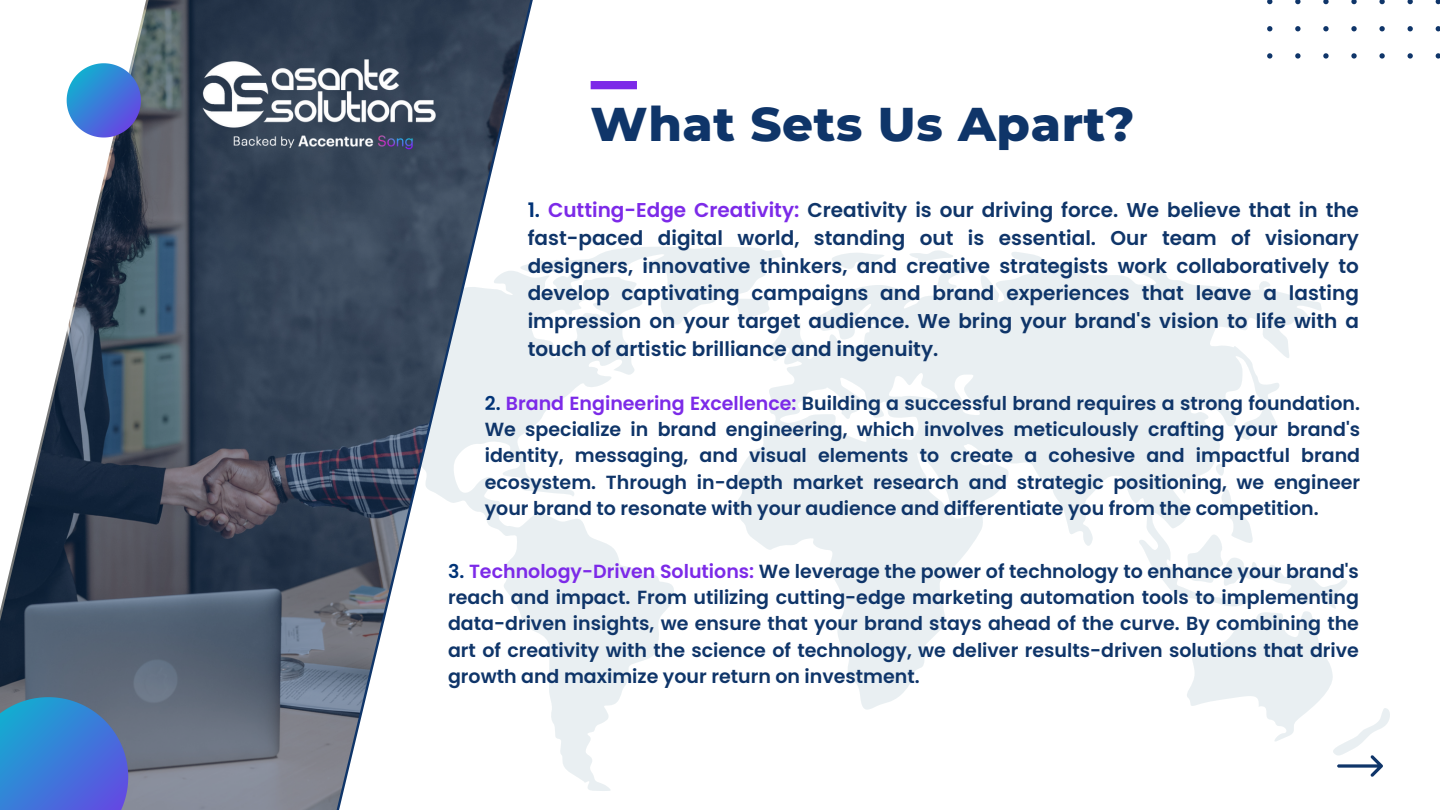
<style>
.page{position:relative;width:1440px;height:810px;background:#fff}
.page>*{position:absolute;margin:0;border:0;box-sizing:border-box;transform-origin:0 0}
.t1{font:800 48.3px "Montserrat";letter-spacing:.015em;color:#0f3569}
.t2{font:600 20px/27.8px "Poppins";color:#0f3569;text-align:justify}
.t3{font:600 19px/26.2px "Poppins";color:#0f3569;text-align:justify}
.s1{color:#037}
.s2{color:#7c2ae8}
</style>
<div class="page">
<svg style="left:735px;top:250px;width:587px;height:460px;fill:#eaf0f2"></svg>
<svg style="left:566px;top:326px;width:108px;height:465px"></svg>
<svg style="left:566px;top:247px;width:221px;height:79px"></svg>
<img style="left:0;top:0;width:566px;height:810px">
<div style="left:591px;top:81px;width:46px;height:8px;background:#7c2ae8"></div>
<svg style="left:1267px;top:0;width:173px;height:59px"></svg>
<svg style="left:1183px;top:485px;width:207px;height:292px"></svg>
<svg style="left:0;top:697px;width:128px;height:113px;background:#3f7ace"></svg>
<svg style="left:67px;top:63px;width:74px;height:75px;background:#5687d2"></svg>
<img style="left:198px;top:54px;width:238px;height:101px">
<p class="t1" style="left:591px;top:94px;width:546px">What Sets Us Apart?</p>
<p class="t2" style="left:528px;top:196px;width:833px"><span class="s1">1.</span> <span class="s2">Cutting-Edge Creativity:</span> Creativity is our driving force. We believe that in the fast-paced digital world, standing out is essential. Our team of visionary designers, innovative thinkers, and creative strategists work collaboratively to develop captivating campaigns and brand experiences that leave a lasting impression on your target audience. We bring your brand's vision to life with a touch of artistic brilliance and ingenuity.</p>
<p class="t3" style="left:485px;top:390px;width:877px"><span class="s1">2.</span> <span class="s2">Brand Engineering Excellence:</span> Building a successful brand requires a strong foundation.<br>We specialize in brand engineering, which involves meticulously crafting your brand's identity, messaging, and visual elements to create a cohesive and impactful brand ecosystem. Through in-depth market research and strategic positioning, we engineer your brand to resonate with your audience and differentiate you from the competition.</p>
<p class="t3" style="left:448px;top:558px;width:912px"><span class="s1">3.</span> <span class="s2">Technology-Driven Solutions:</span> We leverage the power of technology to enhance your brand's reach and impact. From utilizing cutting-edge marketing automation tools to implementing data-driven insights, we ensure that your brand stays ahead of the curve. By combining the art of creativity with the science of technology, we deliver results-driven solutions that drive growth and maximize your return on investment.</p>
</div>
